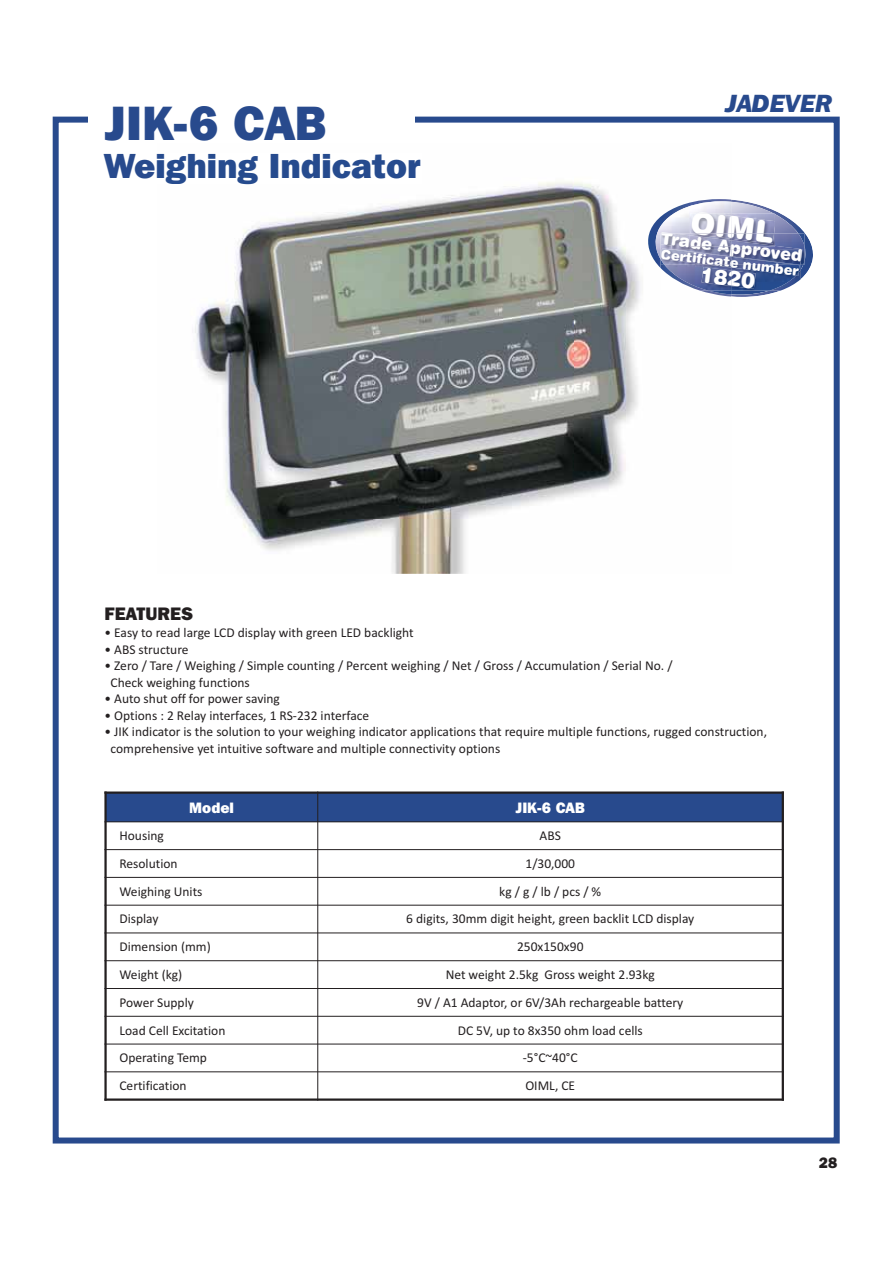
<style>
.page{position:relative;width:893px;height:1263px;background:#fff}
.page>*{position:absolute;margin:0;border:0;box-sizing:border-box;transform-origin:0 0}
.t1{font:800 48px "Franklin Gothic IT Cby BT";color:#284a8d}
.t2{font:800 34.65px "Franklin Gothic IT Cby BT";color:#264b8e}
.t3{font:30.15px "Swiss 721 BT Black Rounded";color:#fff}
.t4{font:italic 800 24.75px "Franklin Gothic IT Cby BT";color:#284a8d}
.t5{font:21px "Swiss 721 BT Black Rounded";color:#fff}
.t6{font:800 18px "Franklin Gothic IT Cby BT";color:#231f20}
.t7{font:16.8px "Swiss 721 BT Black Rounded";color:#fff}
.t8{font:800 15px "Franklin Gothic IT Cby BT";color:#fff}
.t9{font:800 15px "Franklin Gothic IT Cby BT";color:#231f20}
.t10{font:13.5px/16.5px "Calibri";color:#231f20}
.t11{font:13.5px "Swiss 721 BT Black Rounded";color:#fff}
.s1{color:#284a8d}
</style>
<div class="page">
<svg style="left:731px;top:200px;width:82px;height:97px"></svg>
<img style="left:731px;top:265px;width:68px;height:11px">
<img style="left:731px;top:257px;width:65px;height:8px">
<img style="left:731px;top:270px;width:25px;height:19px">
<div style="left:53px;top:117px;width:787px;height:1027px;border:6px solid #284a8d"></div>
<div style="left:89px;top:111px;width:326px;height:27px;background:#fff"></div>
<img style="left:195px;top:182px;width:446px;height:392px">
<img style="left:648px;top:199px;width:83px;height:98px">
<img style="left:655px;top:201px;width:76px;height:93px">
<img style="left:690px;top:213px;width:41px;height:20px">
<svg style="left:693px;top:211px;width:18px;height:2px"></svg>
<img style="left:674px;top:233px;width:57px;height:17px">
<img style="left:690px;top:235px;width:41px;height:11px">
<img style="left:660px;top:250px;width:71px;height:41px">
<svg style="left:660px;top:232px;width:14px;height:18px"></svg>
<img style="left:708px;top:265px;width:23px;height:2px">
<img style="left:661px;top:250px;width:70px;height:15px">
<img style="left:701px;top:267px;width:30px;height:19px">
<img style="left:195px;top:182px;width:226px;height:2px">
<div style="left:106px;top:793px;width:212px;height:29px;background:#284a8d"></div>
<div style="left:318px;top:793px;width:465px;height:29px;background:#284a8d"></div>
<svg style="left:104px;top:791px;width:4px;height:307px"></svg>
<svg style="left:317px;top:791px;width:1px;height:307px"></svg>
<svg style="left:780px;top:791px;width:4px;height:307px"></svg>
<hr style="left:104px;top:1098px;width:680px;height:3px;background:#231f20">
<hr style="left:104px;top:1071px;width:680px;height:1px;background:#231f20">
<hr style="left:104px;top:1044px;width:680px;height:1px;background:#231f20">
<hr style="left:104px;top:1016px;width:680px;height:1px;background:#231f20">
<hr style="left:104px;top:988px;width:680px;height:1px;background:#231f20">
<hr style="left:104px;top:960px;width:680px;height:1px;background:#231f20">
<hr style="left:104px;top:933px;width:680px;height:1px;background:#231f20">
<hr style="left:104px;top:905px;width:680px;height:1px;background:#231f20">
<hr style="left:104px;top:877px;width:680px;height:1px;background:#231f20">
<hr style="left:104px;top:849px;width:680px;height:1px;background:#231f20">
<hr style="left:104px;top:821px;width:680px;height:1px;background:#231f20">
<hr style="left:104px;top:792px;width:680px;height:2px;background:#231f20">
<h1 class="t1" style="left:105px;top:106px;width:223px">JIK-6 CAB</h1>
<h2 class="t2" style="left:104px;top:154px;width:318px"><span class="s1">We</span>ighing Indicator</h2>
<h3 class="t4" style="left:725px;top:89px;width:108px">JADEVER</h3>
<h3 class="t3" style="left:693px;top:205px;width:85px;rotate:7deg">OIML</h3>
<p class="t7" style="left:662px;top:229px;width:144px;rotate:7deg">Trade Approved</p>
<p class="t11" style="left:662px;top:246px;width:140px;rotate:7deg">Certificate number</p>
<h3 class="t5" style="left:702px;top:262px;width:57px;rotate:7deg">1820</h3>
<h3 class="t6" style="left:104px;top:608px;width:90px">FEATURES</h3>
<p class="t10" style="left:104px;top:626px;width:311px">• Easy to read large LCD display with green LED backlight</p>
<p class="t10" style="left:104px;top:642px;width:86px">• ABS structure</p>
<p class="t10" style="left:111px;top:659px;width:563px;text-indent:-6px">• Zero / Tare / Weighing / Simple counting / Percent weighing / Net / Gross / Accumulation / Serial No. /<br>Check weighing functions</p>
<p class="t10" style="left:104px;top:692px;width:177px">• Auto shut off for power saving</p>
<p class="t10" style="left:104px;top:708px;width:266px">• Options : 2 Relay interfaces, 1 RS-232 interface</p>
<p class="t10" style="left:111px;top:725px;width:658px;text-indent:-6px">• JIK indicator is the solution to your weighing indicator applications that require multiple functions, rugged construction, comprehensive yet intuitive software and multiple connectivity options</p>
<p class="t8" style="left:189px;top:802px;width:46px">Model</p>
<p class="t8" style="left:516px;top:802px;width:71px">JIK-6 CAB</p>
<p class="t10" style="left:119px;top:828px;width:46px">Housing</p>
<p class="t10" style="left:540px;top:828px;width:23px">ABS</p>
<p class="t10" style="left:119px;top:856px;width:60px">Resolution</p>
<p class="t10" style="left:525px;top:856px;width:51px">1/30,000</p>
<p class="t10" style="left:119px;top:884px;width:85px">Weighing Units</p>
<p class="t10" style="left:499px;top:884px;width:103px">kg / g / lb / pcs / %</p>
<p class="t10" style="left:119px;top:912px;width:41px">Display</p>
<p class="t10" style="left:406px;top:912px;width:290px">6 digits, 30mm digit height, green backlit LCD display</p>
<p class="t10" style="left:119px;top:940px;width:93px">Dimension (mm)</p>
<p class="t10" style="left:517px;top:940px;width:68px">250x150x90</p>
<p class="t10" style="left:119px;top:967px;width:64px">Weight (kg)</p>
<p class="t10" style="left:446px;top:967px;width:211px">Net weight 2.5kg Gross weight 2.93kg</p>
<p class="t10" style="left:119px;top:995px;width:76px">Power Supply</p>
<p class="t10" style="left:417px;top:995px;width:268px">9V / A1 Adaptor, or 6V/3Ah rechargeable battery</p>
<p class="t10" style="left:119px;top:1023px;width:107px">Load Cell Excitation</p>
<p class="t10" style="left:458px;top:1023px;width:187px">DC 5V, up to 8x350 ohm load cells</p>
<p class="t10" style="left:119px;top:1051px;width:89px">Operating Temp</p>
<p class="t10" style="left:523px;top:1051px;width:56px">-5°C~40°C</p>
<p class="t10" style="left:119px;top:1078px;width:69px">Certification</p>
<p class="t10" style="left:525px;top:1078px;width:51px">OIML, CE</p>
<p class="t9" style="left:819px;top:1158px;width:20px">28</p>
</div>
